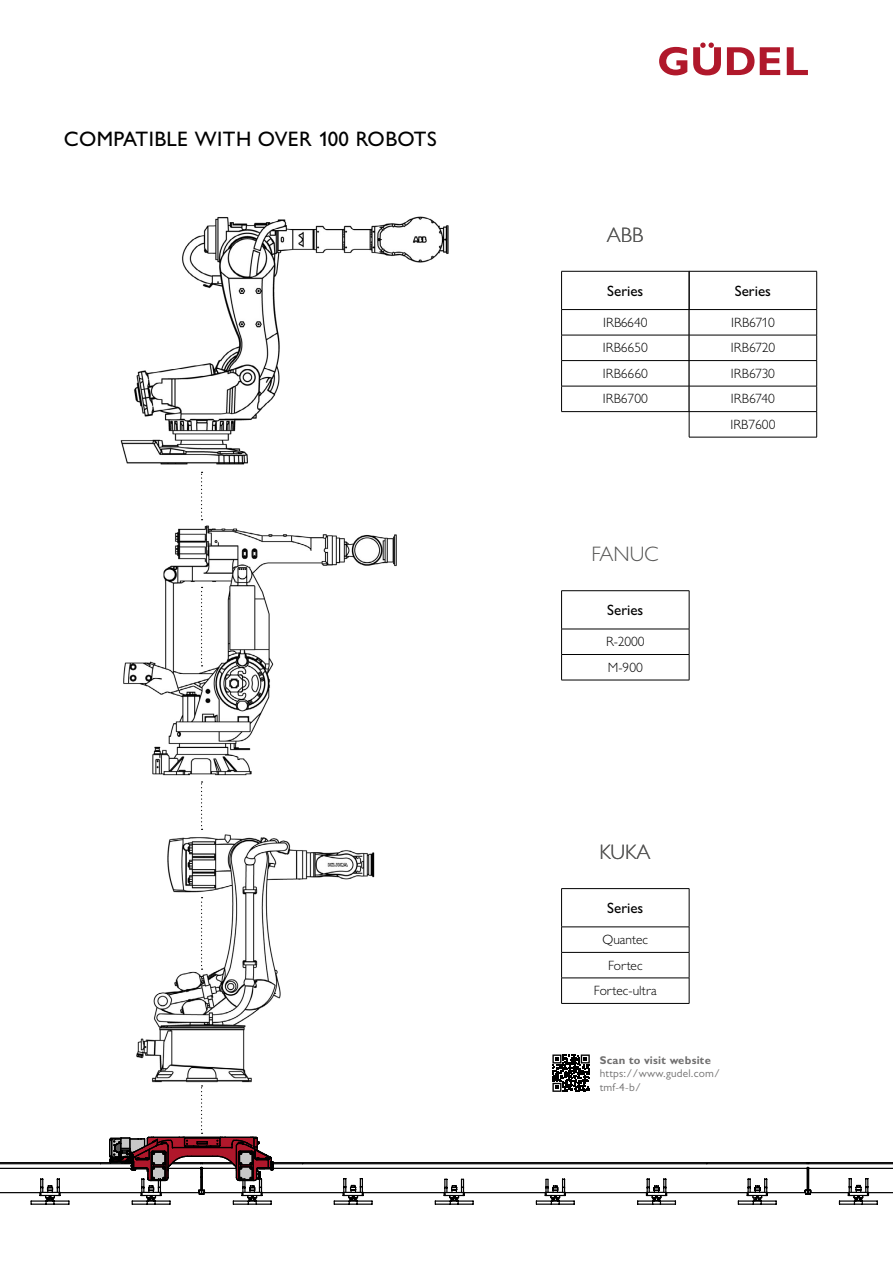
<style>
.page{position:relative;width:893px;height:1263px;background:#fff}
.page>*{position:absolute;margin:0;border:0;box-sizing:border-box;transform-origin:0 0}
.t1{font:500 21px "Gill Sans MT Pro";letter-spacing:.02em;color:#000}
.t2{font:300 21px "Gill Sans MT Pro";color:#575756}
.t3{font:500 15px "Gill Sans MT Pro";color:#000}
.t4{font:300 13.5px/25.5px "Gill Sans MT Pro";color:#000;text-align:justify}
.t5{font:11.25px/13.5px "Gill Sans MT Pro";letter-spacing:.02em;color:#706f6f}
.t6{font:700 11.25px "Gill Sans MT Pro";letter-spacing:.02em;color:#706f6f}
</style>
<div class="page">
<svg style="left:659px;top:47px;width:28px;height:28px"></svg>
<svg style="left:727px;top:47px;width:27px;height:28px"></svg>
<svg style="left:760px;top:47px;width:20px;height:28px"></svg>
<svg style="left:787px;top:47px;width:21px;height:28px"></svg>
<svg style="left:693px;top:43px;width:28px;height:32px"></svg>
<img style="left:120px;top:216px;width:329px;height:249px">
<img style="left:136px;top:834px;width:239px;height:220px">
<img style="left:123px;top:525px;width:274px;height:251px">
<svg style="left:0;top:1054px;width:893px;height:151px"></svg>
<svg style="left:201px;top:897px;width:2px;height:73px"></svg>
<svg style="left:201px;top:781px;width:2px;height:49px"></svg>
<svg style="left:201px;top:587px;width:2px;height:79px"></svg>
<svg style="left:201px;top:472px;width:2px;height:48px"></svg>
<hr style="left:561px;top:590px;width:128px;height:1px;background:#000">
<svg style="left:561px;top:629px;width:129px;height:51px"></svg>
<hr style="left:561px;top:680px;width:128px;height:1px;background:#000">
<hr style="left:561px;top:591px;width:1px;height:38px;background:#000">
<hr style="left:689px;top:591px;width:1px;height:38px;background:#000">
<hr style="left:561px;top:888px;width:128px;height:1px;background:#000">
<svg style="left:561px;top:927px;width:129px;height:76px"></svg>
<hr style="left:561px;top:1003px;width:128px;height:1px;background:#000">
<hr style="left:561px;top:889px;width:1px;height:38px;background:#000">
<hr style="left:689px;top:889px;width:1px;height:38px;background:#000">
<hr style="left:561px;top:309px;width:128px;height:1px;background:#000">
<hr style="left:561px;top:271px;width:128px;height:1px;background:#000">
<hr style="left:561px;top:271px;width:1px;height:38px;background:#000">
<hr style="left:689px;top:309px;width:128px;height:1px;background:#000">
<hr style="left:689px;top:271px;width:128px;height:1px;background:#000">
<svg style="left:561px;top:310px;width:256px;height:127px"></svg>
<hr style="left:689px;top:437px;width:128px;height:1px;background:#000">
<hr style="left:689px;top:271px;width:1px;height:38px;background:#000">
<hr style="left:816px;top:271px;width:1px;height:38px;background:#000">
<h1 class="t1" style="left:64px;top:126px;width:374px">COMPATIBLE WITH OVER 100 ROBOTS</h1>
<h1 class="t2" style="left:607px;top:223px;width:38px">ABB</h1>
<p class="t3" style="left:607px;top:282px;width:38px">Series</p>
<p class="t4" style="left:603px;top:309px;width:46px">IRB6640<br>IRB6650<br>IRB6660<br>IRB6700</p>
<h1 class="t2" style="left:591px;top:542px;width:69px">FANUC</h1>
<p class="t3" style="left:607px;top:601px;width:38px">Series</p>
<p class="t4" style="left:606px;top:629px;width:40px">R-2000<br>M-900</p>
<p class="t3" style="left:735px;top:282px;width:38px">Series</p>
<p class="t4" style="left:730px;top:309px;width:46px">IRB6710<br>IRB6720<br>IRB6730<br>IRB6740<br>IRB7600</p>
<h1 class="t2" style="left:599px;top:839px;width:53px">KUKA</h1>
<p class="t3" style="left:607px;top:899px;width:38px">Series</p>
<p class="t4" style="left:594px;top:927px;width:64px;text-align:center">Quantec<br>Fortec<br>Fortec-ultra</p>
<p class="t6" style="left:600px;top:1053px;width:113px">Scan to visit website</p>
<p class="t5" style="left:600px;top:1066px;width:122px">https://www.gudel.com/ tmf-4-b/</p>
</div>
